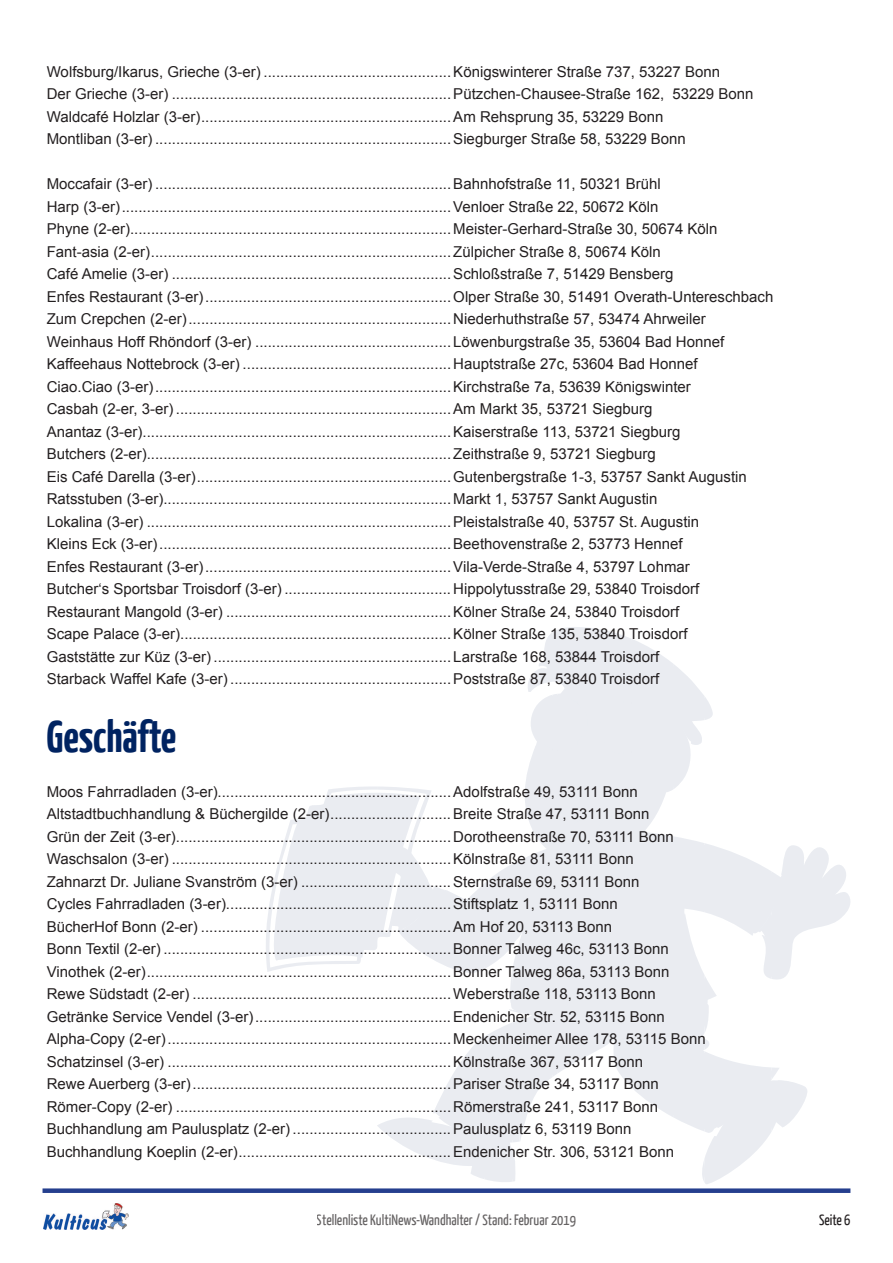
<style>
.page{position:relative;width:893px;height:1263px;background:#fff}
.page>*{position:absolute;margin:0;border:0;box-sizing:border-box;transform-origin:0 0}
.t1{font:700 45px "Yanone Kaffeesatz";color:#002361}
.t2{font:15px/22.5px "Arial";color:#231f20}
.t3{font:15px "Yanone Kaffeesatz";color:#231f20}
</style>
<div class="page">
<img style="left:44px;top:1203px;width:85px;height:26px">
<div style="left:43px;top:1188px;width:807px;height:5px;background:#253f8e"></div>
<svg style="left:266px;top:627px;width:584px;height:557px"></svg>
<p class="t2" style="left:47px;top:60px;width:708px">Wolfsburg/Ikarus, Grieche (3-er) .............................................Königswinterer Straße 737, 53227 Bonn<br>Der Grieche (3-er) ...................................................................Pützchen-Chausee-Straße 162, 53229 Bonn Waldcafé Holzlar (3-er)............................................................Am Rehsprung 35, 53229 Bonn<br>Montliban (3-er) .......................................................................Siegburger Straße 58, 53229 Bonn</p>
<p class="t2" style="left:47px;top:173px;width:728px">Moccafair (3-er) .......................................................................Bahnhofstraße 11, 50321 Brühl<br>Harp (3-er)...............................................................................Venloer Straße 22, 50672 Köln<br>Phyne (2-er).............................................................................Meister-Gerhard-Straße 30, 50674 Köln Fant-asia (2-er)........................................................................Zülpicher Straße 8, 50674 Köln<br>Café Amelie (3-er) ...................................................................Schloßstraße 7, 51429 Bensberg<br>Enfes Restaurant (3-er)...........................................................Olper Straße 30, 51491 Overath-Untereschbach Zum Crepchen (2-er)...............................................................Niederhuthstraße 57, 53474 Ahrweiler Weinhaus Hoff Rhöndorf (3-er) ............................................... Löwenburgstraße 35, 53604 Bad Honnef Kaffeehaus Nottebrock (3-er) ..................................................Hauptstraße 27c, 53604 Bad Honnef<br>Ciao.Ciao (3-er).......................................................................Kirchstraße 7a, 53639 Königswinter<br>Casbah (2-er, 3-er) ..................................................................Am Markt 35, 53721 Siegburg<br>Anantaz (3-er)..........................................................................Kaiserstraße 113, 53721 Siegburg<br>Butchers (2-er).........................................................................Zeithstraße 9, 53721 Siegburg<br>Eis Café Darella (3-er).............................................................Gutenbergstraße 1-3, 53757 Sankt Augustin Ratsstuben (3-er)..................................................................... Markt 1, 53757 Sankt Augustin<br>Lokalina (3-er) .........................................................................Pleistalstraße 40, 53757 St. Augustin<br>Kleins Eck (3-er)......................................................................Beethovenstraße 2, 53773 Hennef<br>Enfes Restaurant (3-er)...........................................................Vila-Verde-Straße 4, 53797 Lohmar<br>Butcher‘s Sportsbar Troisdorf (3-er) ........................................Hippolytusstraße 29, 53840 Troisdorf Restaurant Mangold (3-er) ......................................................Kölner Straße 24, 53840 Troisdorf<br>Scape Palace (3-er).................................................................Kölner Straße 135, 53840 Troisdorf<br>Gaststätte zur Küz (3-er) ......................................................... Larstraße 168, 53844 Troisdorf<br>Starback Waffel Kafe (3-er) .....................................................Poststraße 87, 53840 Troisdorf</p>
<h1 class="t1" style="left:47px;top:708px;width:131px">Geschäfte</h1>
<p class="t2" style="left:47px;top:780px;width:660px">Moos Fahrradladen (3-er)........................................................Adolfstraße 49, 53111 Bonn Altstadtbuchhandlung &amp; Büchergilde (2-er).............................Breite Straße 47, 53111 Bonn<br>Grün der Zeit (3-er)..................................................................Dorotheenstraße 70, 53111 Bonn Waschsalon (3-er) ...................................................................Kölnstraße 81, 53111 Bonn<br>Zahnarzt Dr. Juliane Svanström (3-er) ....................................Sternstraße 69, 53111 Bonn<br>Cycles Fahrradladen (3-er)......................................................Stiftsplatz 1, 53111 Bonn<br>BücherHof Bonn (2-er) ............................................................Am Hof 20, 53113 Bonn<br>Bonn Textil (2-er) .....................................................................Bonner Talweg 46c, 53113 Bonn Vinothek (2-er).........................................................................Bonner Talweg 86a, 53113 Bonn Rewe Südstadt (2-er) ..............................................................Weberstraße 118, 53113 Bonn Getränke Service Vendel (3-er)...............................................Endenicher Str. 52, 53115 Bonn Alpha-Copy (2-er).................................................................... Meckenheimer Allee 178, 53115 Bonn Schatzinsel (3-er) ....................................................................Kölnstraße 367, 53117 Bonn<br>Rewe Auerberg (3-er)..............................................................Pariser Straße 34, 53117 Bonn Römer-Copy (2-er) ..................................................................Römerstraße 241, 53117 Bonn Buchhandlung am Paulusplatz (2-er) ......................................Paulusplatz 6, 53119 Bonn Buchhandlung Koeplin (2-er)...................................................Endenicher Str. 306, 53121 Bonn</p>
<p class="t3" style="left:317px;top:1210px;width:261px">Stellenliste KultiNews-Wandhalter / Stand: Februar 2019</p>
<p class="t3" style="left:819px;top:1210px;width:33px">Seite 6</p>
</div>
